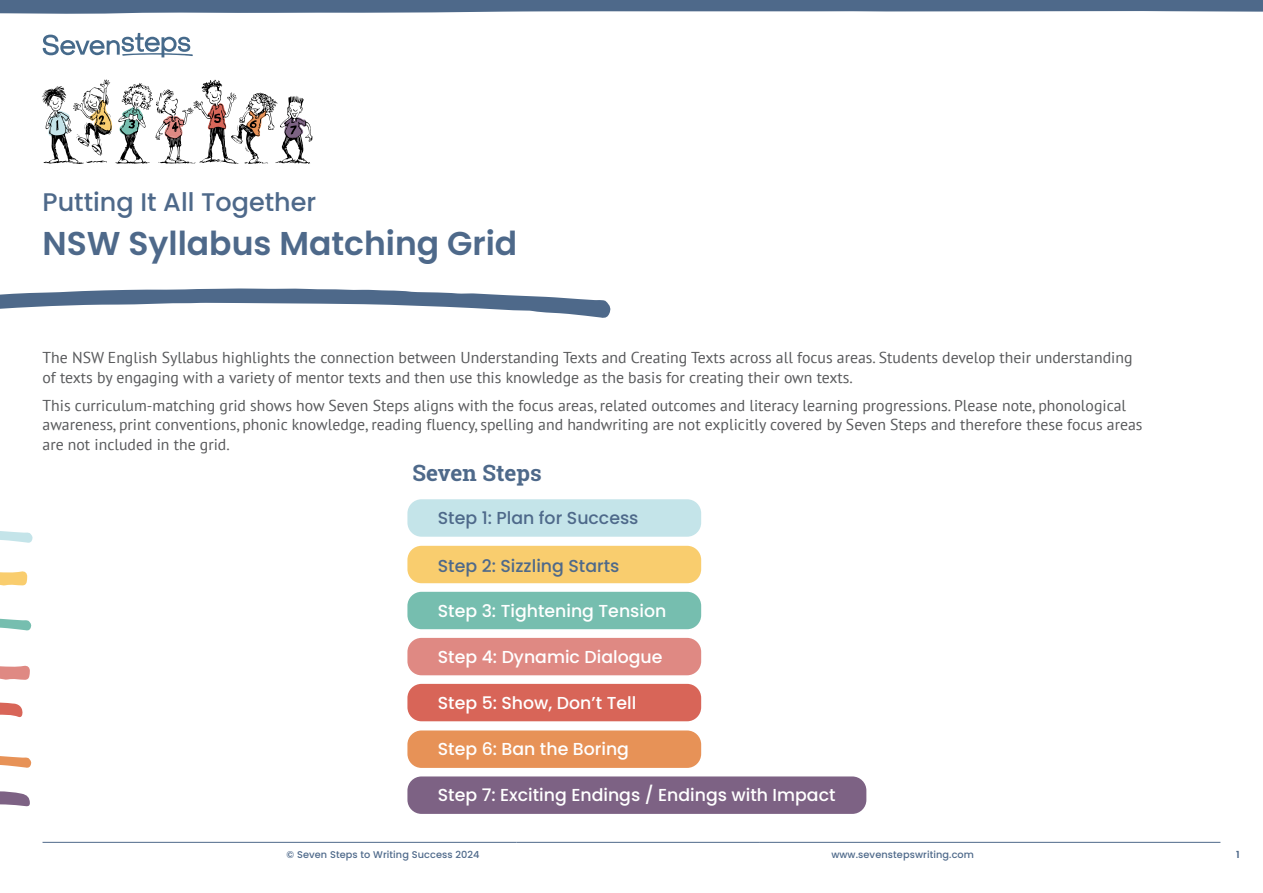
<style>
.page{position:relative;width:1263px;height:893px;background:#fff}
.page>*{position:absolute;margin:0;border:0;box-sizing:border-box;transform-origin:0 0}
.t1{font:600 33px "Poppins";color:#4e698a}
.t2{font:500 25.5px "Poppins";color:#4e698a}
.t3{font:700 22.5px "Roboto Slab";color:#4e698a}
.t4{font:500 17.4px "Poppins";color:#fff}
.t5{font:500 17.4px "Poppins";color:#4e698a}
.t6{font:15.75px/19.5px "PT Sans";color:#58595b}
.t7{font:500 9.75px "Poppins";letter-spacing:.01em;color:#4e698a}
.t8{font:600 9.75px "Poppins";color:#4e698a}
</style>
<div class="page">
<div style="left:407px;top:546px;width:294px;height:37px;background:#f9cd6e;border-radius:14px"></div>
<div style="left:407px;top:499px;width:294px;height:38px;background:#c4e4e9;border-radius:14px"></div>
<div style="left:407px;top:592px;width:294px;height:37px;background:#76beaf;border-radius:14px"></div>
<div style="left:407px;top:638px;width:294px;height:37px;background:#df8983;border-radius:14px"></div>
<div style="left:407px;top:684px;width:294px;height:37px;background:#d86558;border-radius:14px"></div>
<div style="left:407px;top:730px;width:294px;height:38px;background:#e79257;border-radius:14px"></div>
<div style="left:407px;top:776px;width:459px;height:38px;background:#7d6284;border-radius:14px"></div>
<svg style="left:0;top:571px;width:27px;height:15px"></svg>
<svg style="left:0;top:791px;width:30px;height:16px"></svg>
<svg style="left:0;top:665px;width:30px;height:15px"></svg>
<svg style="left:0;top:702px;width:23px;height:16px"></svg>
<svg style="left:0;top:531px;width:33px;height:12px"></svg>
<svg style="left:0;top:618px;width:32px;height:13px"></svg>
<svg style="left:0;top:756px;width:32px;height:12px"></svg>
<svg style="left:0;top:288px;width:611px;height:30px"></svg>
<svg style="left:42px;top:79px;width:270px;height:85px"></svg>
<hr style="left:43px;top:842px;width:474px;height:1px;background:#4e698a">
<hr style="left:517px;top:842px;width:242px;height:1px;background:#4e698a">
<hr style="left:759px;top:842px;width:461px;height:1px;background:#4e698a">
<svg style="left:43px;top:33px;width:150px;height:24px"></svg>
<svg style="left:0;top:0;width:1263px;height:14px;background:#687f9b"></svg>
<h2 class="t2" style="left:43px;top:187px;width:275px">Putting It All Together</h2>
<h1 class="t1" style="left:43px;top:225px;width:476px">NSW Syllabus Matching Grid</h1>
<p class="t6" style="left:43px;top:347px;width:1091px">The NSW English Syllabus highlights the connection between Understanding Texts and Creating Texts across all focus areas. Students develop their understanding of texts by engaging with a variety of mentor texts and then use this knowledge as the basis for creating their own texts.</p>
<p class="t6" style="left:43px;top:395px;width:1101px">This curriculum-matching grid shows how Seven Steps aligns with the focus areas, related outcomes and literacy learning progressions. Please note, phonological awareness, print conventions, phonic knowledge, reading fluency, spelling and handwriting are not explicitly covered by Seven Steps and therefore these focus areas are not included in the grid.</p>
<h3 class="t3" style="left:412px;top:457px;width:131px">Seven Steps</h3>
<p class="t5" style="left:438px;top:508px;width:202px">Step 1: Plan for Success</p>
<p class="t5" style="left:438px;top:555px;width:183px">Step 2: Sizzling Starts</p>
<p class="t4" style="left:438px;top:600px;width:230px">Step 3: Tightening Tension</p>
<p class="t4" style="left:438px;top:647px;width:226px">Step 4: Dynamic Dialogue</p>
<p class="t4" style="left:438px;top:693px;width:200px">Step 5: Show, Don’t Tell</p>
<p class="t4" style="left:438px;top:739px;width:193px">Step 6: Ban the Boring</p>
<p class="t4" style="left:438px;top:785px;width:399px">Step 7: Exciting Endings / Endings with Impact</p>
<p class="t7" style="left:287px;top:849px;width:194px">© Seven Steps to Writing Success 2024</p>
<p class="t7" style="left:831px;top:849px;width:144px">www.sevenstepswriting.com</p>
<p class="t8" style="left:1236px;top:849px;width:5px">1</p>
</div>
